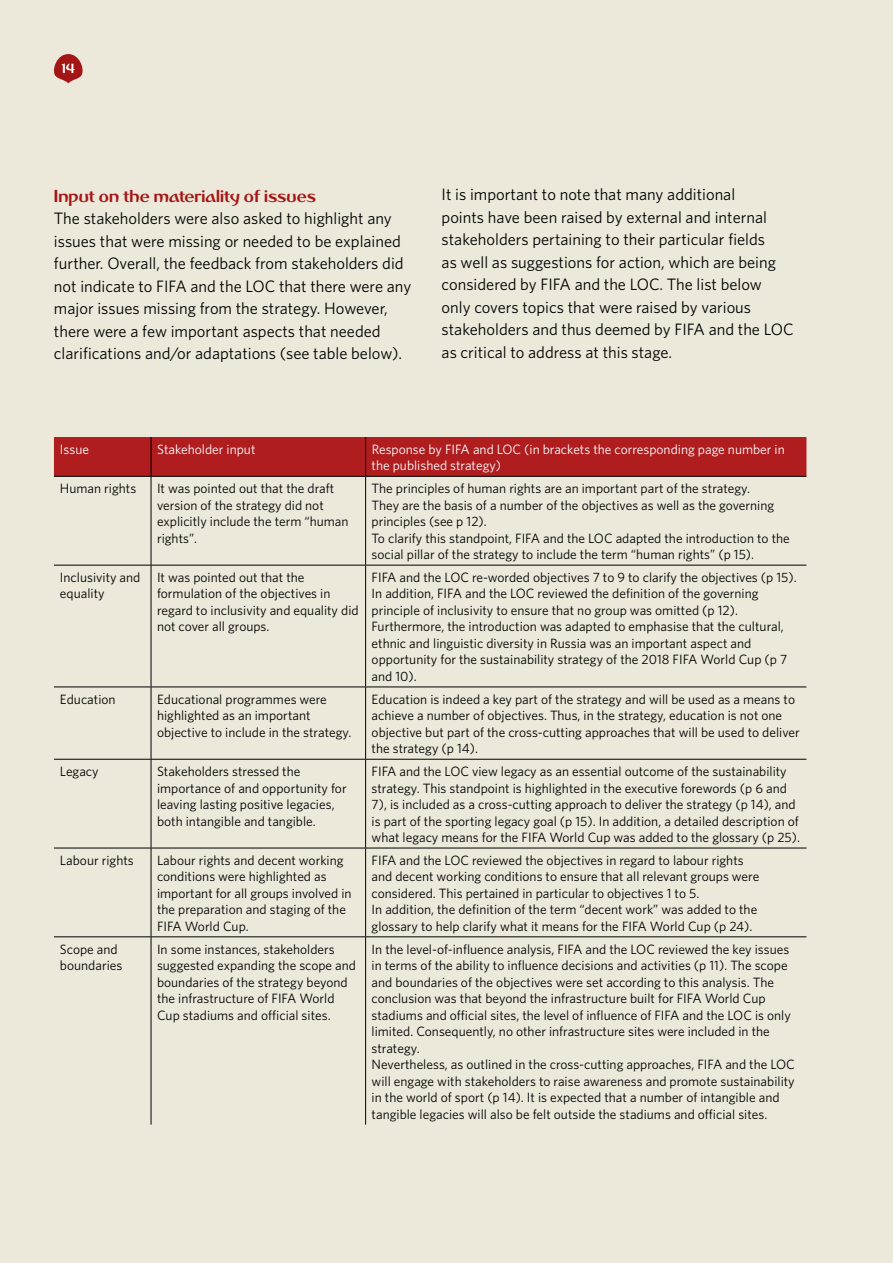
<style>
.page{position:relative;width:893px;height:1263px;background:#ece8da}
.page>*{position:absolute;margin:0;border:0;box-sizing:border-box;transform-origin:0 0}
.t1{font:19.5px "Dusha";letter-spacing:-.01em;color:#a41515}
.t2{font:16.5px/22.5px "Whitney";color:#000}
.t3{font:15px "Dusha";color:#fff}
.t4{font:13.5px/16.5px "Whitney";color:#000}
.t5{font:13.5px/16.5px "Whitney";color:#fff}
</style>
<div class="page">
<svg style="left:54px;top:54px;width:29px;height:29px"></svg>
<div style="left:54px;top:437px;width:752px;height:39px;background:#af1d1f"></div>
<hr style="left:151px;top:437px;width:1px;height:39px;background:#000">
<hr style="left:365px;top:437px;width:1px;height:39px;background:#000">
<hr style="left:54px;top:476px;width:312px;height:1px;background:#000">
<hr style="left:151px;top:477px;width:1px;height:88px;background:#000">
<hr style="left:366px;top:476px;width:440px;height:1px;background:#000">
<hr style="left:365px;top:477px;width:1px;height:88px;background:#000">
<hr style="left:54px;top:565px;width:312px;height:1px;background:#000">
<hr style="left:151px;top:566px;width:1px;height:121px;background:#000">
<hr style="left:366px;top:565px;width:440px;height:1px;background:#000">
<hr style="left:365px;top:566px;width:1px;height:121px;background:#000">
<hr style="left:54px;top:687px;width:312px;height:1px;background:#000">
<hr style="left:151px;top:687px;width:1px;height:72px;background:#000">
<hr style="left:366px;top:687px;width:440px;height:1px;background:#000">
<hr style="left:365px;top:687px;width:1px;height:72px;background:#000">
<hr style="left:54px;top:759px;width:312px;height:1px;background:#000">
<hr style="left:151px;top:760px;width:1px;height:88px;background:#000">
<hr style="left:366px;top:759px;width:440px;height:1px;background:#000">
<hr style="left:365px;top:760px;width:1px;height:88px;background:#000">
<hr style="left:54px;top:848px;width:312px;height:1px;background:#000">
<hr style="left:151px;top:848px;width:1px;height:88px;background:#000">
<hr style="left:366px;top:848px;width:440px;height:1px;background:#000">
<hr style="left:365px;top:848px;width:1px;height:88px;background:#000">
<hr style="left:54px;top:936px;width:312px;height:1px;background:#000">
<hr style="left:151px;top:937px;width:1px;height:188px;background:#000">
<hr style="left:366px;top:936px;width:440px;height:1px;background:#000">
<hr style="left:365px;top:937px;width:1px;height:188px;background:#000">
<p class="t3" style="left:62px;top:63px;width:15px">14</p>
<h1 class="t1" style="left:54px;top:190px;width:264px">Input on the materiality of issues</h1>
<p class="t2" style="left:54px;top:209px;width:359px">The stakeholders were also asked to highlight any issues that were missing or needed to be explained further. Overall, the feedback from stakeholders did not indicate to FIFA and the LOC that there were any major issues missing from the strategy. However, there were a few important aspects that needed clarifications and/or adaptations (see table below).</p>
<p class="t2" style="left:442px;top:185px;width:353px">It is important to note that many additional<br>points have been raised by external and internal stakeholders pertaining to their particular fields<br>as well as suggestions for action, which are being considered by FIFA and the LOC. The list below only covers topics that were raised by various stakeholders and thus deemed by FIFA and the LOC as critical to address at this stage.</p>
<p class="t5" style="left:60px;top:442px;width:31px">Issue</p>
<p class="t5" style="left:157px;top:442px;width:100px">Stakeholder input</p>
<p class="t5" style="left:372px;top:442px;width:415px">Response by FIFA and LOC (in brackets the corresponding page number in the published strategy)</p>
<p class="t4" style="left:60px;top:482px;width:78px">Human rights</p>
<p class="t4" style="left:157px;top:482px;width:193px">It was pointed out that the draft version of the strategy did not explicitly include the term “human rights”.</p>
<p class="t4" style="left:372px;top:482px;width:420px">The principles of human rights are an important part of the strategy.<br>They are the basis of a number of the objectives as well as the governing principles (see p 12).<br>To clarify this standpoint, FIFA and the LOC adapted the introduction to the social pillar of the strategy to include the term “human rights” (p 15).</p>
<p class="t4" style="left:60px;top:570px;width:82px">Inclusivity and equality</p>
<p class="t4" style="left:157px;top:570px;width:203px">It was pointed out that the formulation of the objectives in regard to inclusivity and equality did not cover all groups.</p>
<p class="t4" style="left:372px;top:570px;width:427px">FIFA and the LOC re-worded objectives 7 to 9 to clarify the objectives (p 15).<br>In addition, FIFA and the LOC reviewed the definition of the governing principle of inclusivity to ensure that no group was omitted (p 12).<br>Furthermore, the introduction was adapted to emphasise that the cultural, ethnic and linguistic diversity in Russia was an important aspect and opportunity for the sustainability strategy of the 2018 FIFA World Cup (p 7 and 10).</p>
<p class="t4" style="left:60px;top:692px;width:57px">Education</p>
<p class="t4" style="left:157px;top:692px;width:196px">Educational programmes were highlighted as an important objective to include in the strategy.</p>
<p class="t4" style="left:372px;top:692px;width:430px">Education is indeed a key part of the strategy and will be used as a means to achieve a number of objectives. Thus, in the strategy, education is not one objective but part of the cross-cutting approaches that will be used to deliver the strategy (p 14).</p>
<p class="t4" style="left:60px;top:764px;width:40px">Legacy</p>
<p class="t4" style="left:157px;top:764px;width:191px">Stakeholders stressed the importance of and opportunity for leaving lasting positive legacies, both intangible and tangible.</p>
<p class="t4" style="left:372px;top:764px;width:430px">FIFA and the LOC view legacy as an essential outcome of the sustainability strategy. This standpoint is highlighted in the executive forewords (p 6 and 7), is included as a cross-cutting approach to deliver the strategy (p 14), and is part of the sporting legacy goal (p 15). In addition, a detailed description of what legacy means for the FIFA World Cup was added to the glossary (p 25).</p>
<p class="t4" style="left:60px;top:853px;width:75px">Labour rights</p>
<p class="t4" style="left:157px;top:853px;width:196px">Labour rights and decent working conditions were highlighted as important for all groups involved in the preparation and staging of the<br>FIFA World Cup.</p>
<p class="t4" style="left:372px;top:853px;width:389px">FIFA and the LOC reviewed the objectives in regard to labour rights and decent working conditions to ensure that all relevant groups were considered. This pertained in particular to objectives 1 to 5.<br>In addition, the definition of the term “decent work” was added to the glossary to help clarify what it means for the FIFA World Cup (p 24).</p>
<p class="t4" style="left:60px;top:942px;width:64px">Scope and boundaries</p>
<p class="t4" style="left:157px;top:942px;width:201px">In some instances, stakeholders suggested expanding the scope and boundaries of the strategy beyond the infrastructure of FIFA World Cup stadiums and official sites.</p>
<p class="t4" style="left:372px;top:942px;width:425px">In the level-of-influence analysis, FIFA and the LOC reviewed the key issues in terms of the ability to influence decisions and activities (p 11). The scope and boundaries of the objectives were set according to this analysis. The conclusion was that beyond the infrastructure built for FIFA World Cup stadiums and official sites, the level of influence of FIFA and the LOC is only limited. Consequently, no other infrastructure sites were included in the strategy.<br>Nevertheless, as outlined in the cross-cutting approaches, FIFA and the LOC will engage with stakeholders to raise awareness and promote sustainability in the world of sport (p 14). It is expected that a number of intangible and tangible legacies will also be felt outside the stadiums and official sites.</p>
</div>
